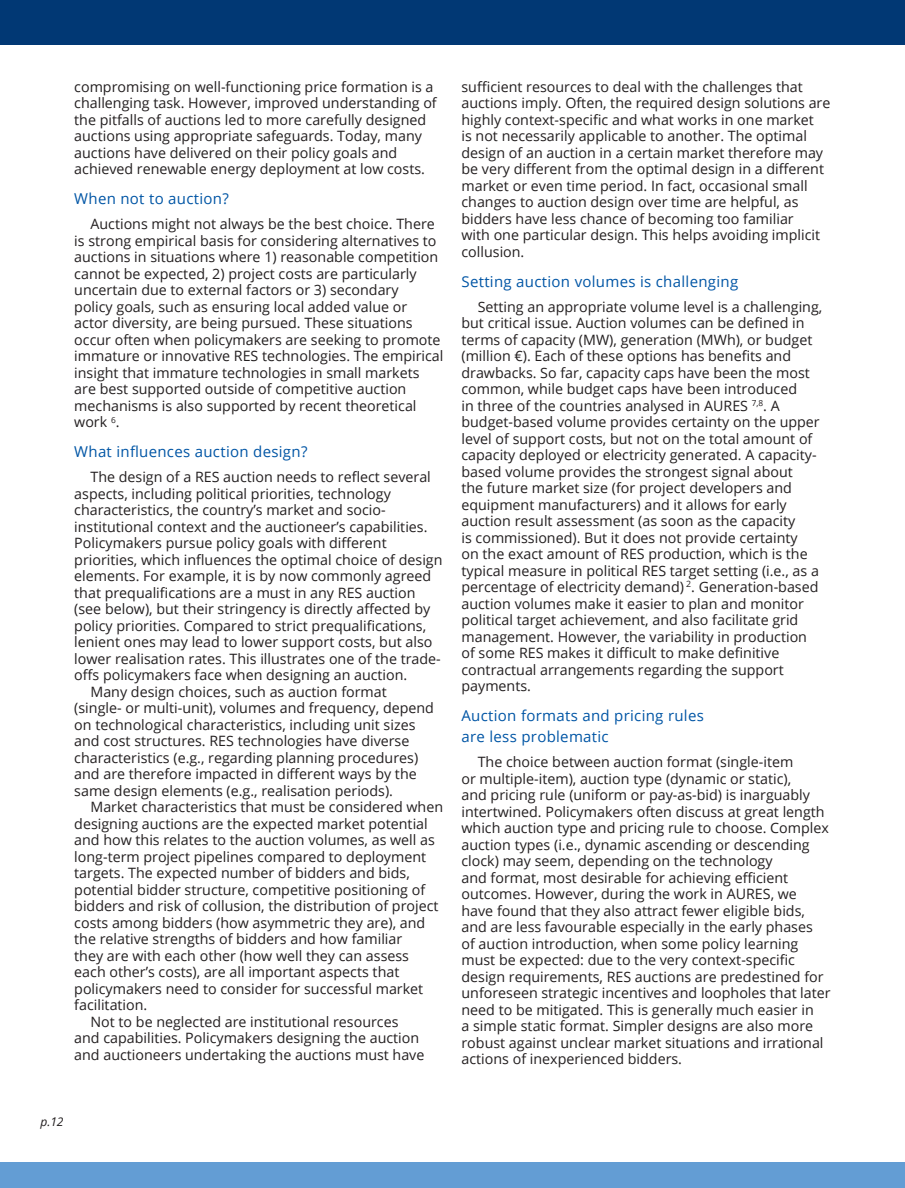
<style>
.page{position:relative;width:905px;height:1188px;background:#fff}
.page>*{position:absolute;margin:0;border:0;box-sizing:border-box;transform-origin:0 0}
.Heading_NEW{font:15px/21px "Open Sans";letter-spacing:.02em;color:#0155a5}
.Body_Text_NEW{font:14.25px/16.5px "Open Sans";color:#231f20}
.t1{font:italic 12px "Open Sans";color:#231f20}
</style>
<div class="page">
<div style="left:0;top:1162px;width:904px;height:26px;background:#639dd4"></div>
<div style="left:0;top:0;width:904px;height:44px;background:#013874"></div>
<p class="Body_Text_NEW" style="left:74px;top:78px;width:364px">compromising on well-functioning price formation is a challenging task. However, improved understanding of the pitfalls of auctions led to more carefully designed auctions using appropriate safeguards. Today, many auctions have delivered on their policy goals and achieved renewable energy deployment at low costs.</p>
<p class="Heading_NEW" style="left:74px;top:188px;width:156px">When not to auction?</p>
<p class="Body_Text_NEW" style="left:74px;top:216px;width:370px;text-indent:16px">Auctions might not always be the best choice. There is strong empirical basis for considering alternatives to auctions in situations where 1) reasonable competition cannot be expected, 2) project costs are particularly uncertain due to external factors or 3) secondary<br>policy goals, such as ensuring local added value or actor diversity, are being pursued. These situations occur often when policymakers are seeking to promote immature or innovative RES technologies. The empirical insight that immature technologies in small markets are best supported outside of competitive auction mechanisms is also supported by recent theoretical work <sup>6</sup>.</p>
<p class="Heading_NEW" style="left:74px;top:441px;width:235px">What influences auction design?</p>
<p class="Body_Text_NEW" style="left:74px;top:469px;width:370px;text-indent:16px">The design of a RES auction needs to reflect several aspects, including political priorities, technology characteristics, the country’s market and socio&shy;institutional context and the auctioneer’s capabilities.<br>Policymakers pursue policy goals with different priorities, which influences the optimal choice of design elements. For example, it is by now commonly agreed that prequalifications are a must in any RES auction (see below), but their stringency is directly affected by policy priorities. Compared to strict prequalifications, lenient ones may lead to lower support costs, but also lower realisation rates. This illustrates one of the trade&shy;offs policymakers face when designing an auction.</p>
<p class="Body_Text_NEW" style="left:74px;top:683px;width:361px;text-indent:16px">Many design choices, such as auction format (single- or multi-unit), volumes and frequency, depend on technological characteristics, including unit sizes and cost structures. RES technologies have diverse characteristics (e.g., regarding planning procedures) and are therefore impacted in different ways by the same design elements (e.g., realisation periods).</p>
<p class="Body_Text_NEW" style="left:74px;top:799px;width:370px;text-indent:16px">Market characteristics that must be considered when designing auctions are the expected market potential and how this relates to the auction volumes, as well as long-term project pipelines compared to deployment targets. The expected number of bidders and bids, potential bidder structure, competitive positioning of bidders and risk of collusion, the distribution of project costs among bidders (how asymmetric they are), and the relative strengths of bidders and how familiar<br>they are with each other (how well they can assess each other’s costs), are all important aspects that policymakers need to consider for successful market facilitation.</p>
<p class="Body_Text_NEW" style="left:74px;top:1013px;width:351px;text-indent:16px">Not to be neglected are institutional resources and capabilities. Policymakers designing the auction and auctioneers undertaking the auctions must have</p>
<p class="Body_Text_NEW" style="left:461px;top:78px;width:370px">sufficient resources to deal with the challenges that auctions imply. Often, the required design solutions are highly context-specific and what works in one market<br>is not necessarily applicable to another. The optimal design of an auction in a certain market therefore may be very different from the optimal design in a different market or even time period. In fact, occasional small changes to auction design over time are helpful, as bidders have less chance of becoming too familiar<br>with one particular design. This helps avoiding implicit collusion.</p>
<p class="Heading_NEW" style="left:461px;top:270px;width:278px">Setting auction volumes is challenging</p>
<p class="Body_Text_NEW" style="left:461px;top:298px;width:362px;text-indent:16px">Setting an appropriate volume level is a challenging, but critical issue. Auction volumes can be defined in terms of capacity (MW), generation (MWh), or budget (million €). Each of these options has benefits and drawbacks. So far, capacity caps have been the most common, while budget caps have been introduced<br>in three of the countries analysed in AURES <sup>7,8</sup>. A budget-based volume provides certainty on the upper level of support costs, but not on the total amount of capacity deployed or electricity generated. A capacity&shy;based volume provides the strongest signal about<br>the future market size (for project developers and equipment manufacturers) and it allows for early auction result assessment (as soon as the capacity<br>is commissioned). But it does not provide certainty<br>on the exact amount of RES production, which is the typical measure in political RES target setting (i.e., as a percentage of electricity demand) <sup>2</sup>. Generation-based auction volumes make it easier to plan and monitor political target achievement, and also facilitate grid management. However, the variability in production of some RES makes it difficult to make definitive contractual arrangements regarding the support payments.</p>
<p class="Heading_NEW" style="left:461px;top:705px;width:244px">Auction formats and pricing rules are less problematic</p>
<p class="Body_Text_NEW" style="left:461px;top:754px;width:371px;text-indent:16px">The choice between auction format (single-item<br>or multiple-item), auction type (dynamic or static),<br>and pricing rule (uniform or pay-as-bid) is inarguably intertwined. Policymakers often discuss at great length which auction type and pricing rule to choose. Complex auction types (i.e., dynamic ascending or descending clock) may seem, depending on the technology<br>and format, most desirable for achieving efficient outcomes. However, during the work in AURES, we have found that they also attract fewer eligible bids, and are less favourable especially in the early phases<br>of auction introduction, when some policy learning must be expected: due to the very context-specific design requirements, RES auctions are predestined for unforeseen strategic incentives and loopholes that later need to be mitigated. This is generally much easier in<br>a simple static format. Simpler designs are also more robust against unclear market situations and irrational actions of inexperienced bidders.</p>
<p class="t1" style="left:40px;top:1114px;width:25px">p.12</p>
</div>
